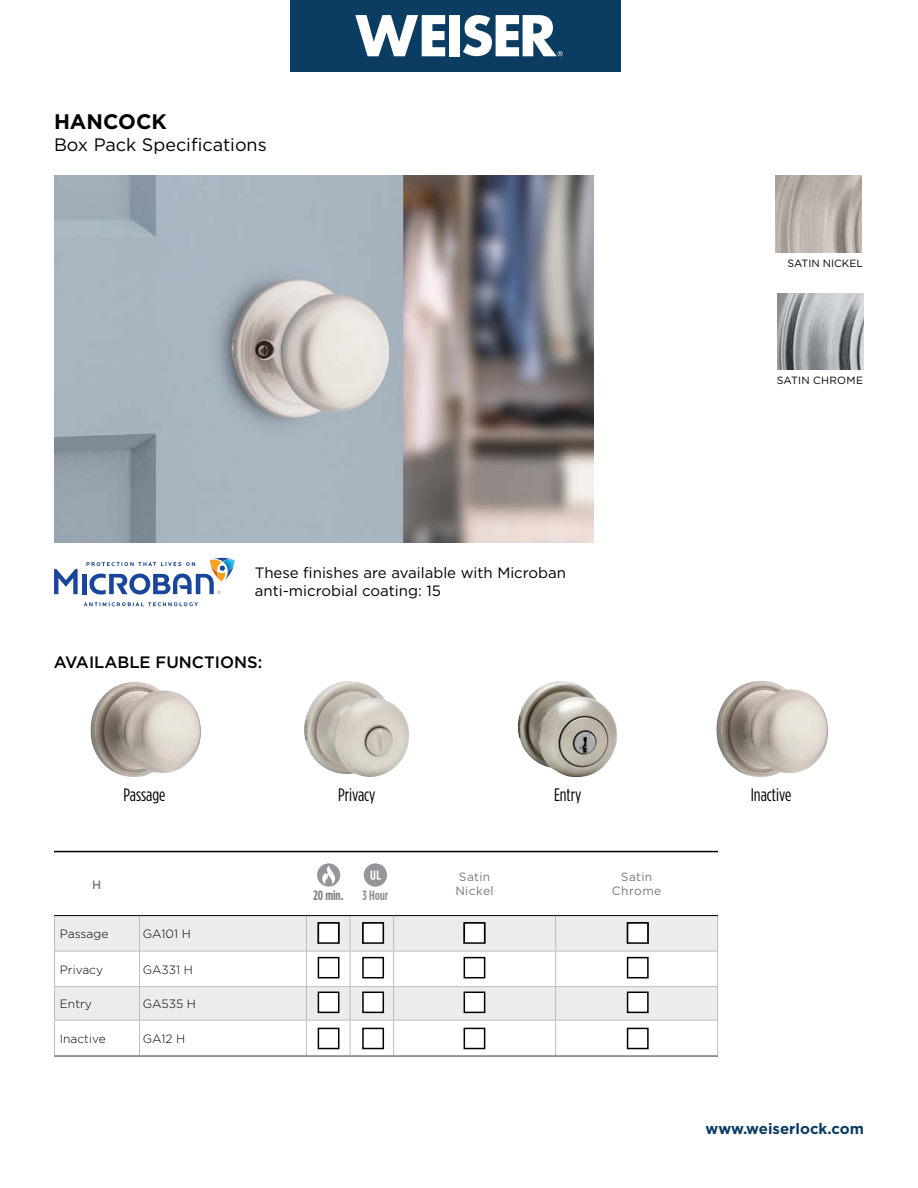
<style>
.page{position:relative;width:918px;height:1188px;background:#fff}
.page>*{position:absolute;margin:0;border:0;box-sizing:border-box;transform-origin:0 0}
.t1{font:700 21px "Gotham";color:#000}
.t2{font:18px "Gotham Condensed";color:#000}
.t3{font:18px "Gotham";color:#000}
.t4{font:500 16.5px "Gotham";color:#000}
.t5{font:15px/18px "Gotham";color:#000}
.t6{font:700 15px "Gotham";color:#0b3c61}
.t7{font:700 13.5px "Gotham Condensed";color:#808285}
.t8{font:700 13.5px "Gotham Condensed";color:#939598}
.t9{font:300 12px "Gotham";color:#000}
.t10{font:12px/14.4px "Gotham";letter-spacing:.035em;color:#77787b}
.t11{font:500 12px "Gotham";color:#77787b}
.t12{font:10.5px "Gotham";color:#000}
.t13{font:10.5px "Gotham";letter-spacing:.03em;color:#000}
</style>
<div class="page">
<svg style="left:55px;top:916px;width:662px;height:35px;background:#e9e9ea"></svg>
<div style="left:55px;top:987px;width:662px;height:33px;background:#ececed"></div>
<hr style="left:54px;top:916px;width:1px;height:35px;background:#bcbec0">
<hr style="left:350px;top:916px;width:1px;height:35px;background:#bcbec0">
<hr style="left:393px;top:916px;width:1px;height:35px;background:#bcbec0">
<hr style="left:555px;top:916px;width:1px;height:35px;background:#bcbec0">
<hr style="left:54px;top:951px;width:1px;height:35px;background:#bcbec0">
<hr style="left:350px;top:951px;width:1px;height:35px;background:#bcbec0">
<hr style="left:393px;top:951px;width:1px;height:35px;background:#bcbec0">
<hr style="left:555px;top:951px;width:1px;height:35px;background:#bcbec0">
<hr style="left:717px;top:951px;width:1px;height:35px;background:#bcbec0">
<hr style="left:139px;top:916px;width:1px;height:35px;background:#bcbec0">
<hr style="left:306px;top:916px;width:1px;height:35px;background:#bcbec0">
<hr style="left:139px;top:951px;width:1px;height:35px;background:#bcbec0">
<hr style="left:306px;top:951px;width:1px;height:35px;background:#bcbec0">
<hr style="left:717px;top:916px;width:1px;height:35px;background:#bcbec0">
<hr style="left:54px;top:1021px;width:1px;height:34px;background:#bcbec0">
<hr style="left:350px;top:1021px;width:1px;height:34px;background:#bcbec0">
<hr style="left:393px;top:1021px;width:1px;height:34px;background:#bcbec0">
<hr style="left:555px;top:1021px;width:1px;height:34px;background:#bcbec0">
<hr style="left:717px;top:1021px;width:1px;height:34px;background:#bcbec0">
<hr style="left:139px;top:1021px;width:1px;height:34px;background:#bcbec0">
<hr style="left:306px;top:1021px;width:1px;height:34px;background:#bcbec0">
<hr style="left:54px;top:915px;width:86px;height:1px;background:#000">
<hr style="left:140px;top:915px;width:166px;height:1px;background:#000">
<hr style="left:306px;top:915px;width:44px;height:1px;background:#000">
<hr style="left:350px;top:915px;width:44px;height:1px;background:#000">
<hr style="left:394px;top:915px;width:162px;height:1px;background:#000">
<hr style="left:556px;top:915px;width:162px;height:1px;background:#000">
<hr style="left:55px;top:951px;width:84px;height:1px;background:#bcbec0">
<hr style="left:307px;top:951px;width:43px;height:1px;background:#bcbec0">
<hr style="left:350px;top:951px;width:44px;height:1px;background:#bcbec0">
<hr style="left:394px;top:951px;width:162px;height:1px;background:#bcbec0">
<hr style="left:556px;top:951px;width:162px;height:1px;background:#bcbec0">
<hr style="left:140px;top:951px;width:166px;height:1px;background:#bcbec0">
<hr style="left:54px;top:1020px;width:86px;height:1px;background:#bcbec0">
<hr style="left:306px;top:1020px;width:44px;height:1px;background:#bcbec0">
<hr style="left:350px;top:1020px;width:44px;height:1px;background:#bcbec0">
<hr style="left:394px;top:1020px;width:162px;height:1px;background:#bcbec0">
<hr style="left:556px;top:1020px;width:162px;height:1px;background:#bcbec0">
<hr style="left:140px;top:1020px;width:166px;height:1px;background:#bcbec0">
<hr style="left:54px;top:986px;width:86px;height:1px;background:#bcbec0">
<hr style="left:306px;top:986px;width:44px;height:1px;background:#bcbec0">
<hr style="left:350px;top:986px;width:44px;height:1px;background:#bcbec0">
<hr style="left:394px;top:986px;width:162px;height:1px;background:#bcbec0">
<hr style="left:556px;top:986px;width:162px;height:1px;background:#bcbec0">
<hr style="left:140px;top:986px;width:166px;height:1px;background:#bcbec0">
<hr style="left:54px;top:1055px;width:86px;height:1px;background:#bcbec0">
<hr style="left:306px;top:1055px;width:44px;height:1px;background:#bcbec0">
<hr style="left:350px;top:1055px;width:44px;height:1px;background:#bcbec0">
<hr style="left:394px;top:1055px;width:162px;height:1px;background:#bcbec0">
<hr style="left:556px;top:1055px;width:162px;height:1px;background:#bcbec0">
<hr style="left:140px;top:1055px;width:166px;height:1px;background:#bcbec0">
<hr style="left:54px;top:987px;width:1px;height:33px;background:#bcbec0">
<hr style="left:139px;top:987px;width:1px;height:33px;background:#bcbec0">
<hr style="left:306px;top:987px;width:1px;height:33px;background:#bcbec0">
<hr style="left:350px;top:987px;width:1px;height:33px;background:#bcbec0">
<hr style="left:393px;top:987px;width:1px;height:33px;background:#bcbec0">
<hr style="left:555px;top:987px;width:1px;height:33px;background:#bcbec0">
<hr style="left:717px;top:987px;width:1px;height:33px;background:#bcbec0">
<div style="left:291px;top:0;width:330px;height:71px;background:#0b3c61"></div>
<svg style="left:355px;top:15px;width:90px;height:41px"></svg>
<div style="left:449px;top:15px;width:10px;height:41px;background:#fff"></div>
<svg style="left:463px;top:15px;width:100px;height:41px"></svg>
<img style="left:54px;top:176px;width:540px;height:367px">
<img style="left:90px;top:682px;width:111px;height:95px">
<img style="left:304px;top:681px;width:105px;height:96px">
<img style="left:518px;top:681px;width:100px;height:96px">
<img style="left:716px;top:681px;width:112px;height:96px">
<hr style="left:54px;top:851px;width:664px;height:1px;background:#000">
<div style="left:318px;top:957px;width:21px;height:21px;border:2px solid #000"></div>
<div style="left:318px;top:992px;width:21px;height:20px;background:#fff"></div>
<div style="left:318px;top:992px;width:21px;height:21px;border:2px solid #000"></div>
<div style="left:318px;top:1028px;width:21px;height:21px;border:2px solid #000"></div>
<div style="left:318px;top:923px;width:21px;height:20px;background:#fff"></div>
<div style="left:318px;top:922px;width:21px;height:22px;border:2px solid #000"></div>
<div style="left:627px;top:957px;width:22px;height:21px;border:2px solid #000"></div>
<div style="left:628px;top:992px;width:20px;height:20px;background:#fff"></div>
<div style="left:627px;top:992px;width:22px;height:21px;border:2px solid #000"></div>
<div style="left:627px;top:1028px;width:22px;height:21px;border:2px solid #000"></div>
<div style="left:628px;top:923px;width:20px;height:20px;background:#fff"></div>
<div style="left:627px;top:922px;width:22px;height:22px;border:2px solid #000"></div>
<div style="left:464px;top:957px;width:21px;height:21px;border:2px solid #000"></div>
<div style="left:464px;top:992px;width:21px;height:20px;background:#fff"></div>
<div style="left:464px;top:992px;width:21px;height:21px;border:2px solid #000"></div>
<div style="left:464px;top:1028px;width:21px;height:21px;border:2px solid #000"></div>
<div style="left:464px;top:923px;width:21px;height:20px;background:#fff"></div>
<div style="left:464px;top:922px;width:21px;height:22px;border:2px solid #000"></div>
<div style="left:317px;top:863px;width:23px;height:24px;background:#939598;border-radius:50%"></div>
<svg style="left:322px;top:866px;width:13px;height:18px"></svg>
<div style="left:362px;top:957px;width:22px;height:21px;border:2px solid #000"></div>
<div style="left:363px;top:992px;width:20px;height:20px;background:#fff"></div>
<div style="left:362px;top:992px;width:22px;height:21px;border:2px solid #000"></div>
<div style="left:362px;top:1028px;width:22px;height:21px;border:2px solid #000"></div>
<div style="left:363px;top:923px;width:20px;height:20px;background:#fff"></div>
<div style="left:362px;top:922px;width:22px;height:22px;border:2px solid #000"></div>
<hr style="left:82px;top:574px;width:4px;height:20px;background:#19459d">
<svg style="left:54px;top:569px;width:24px;height:25px"></svg>
<svg style="left:86px;top:558px;width:149px;height:37px"></svg>
<svg style="left:84px;top:602px;width:114px;height:4px"></svg>
<div style="left:364px;top:863px;width:23px;height:24px;background:#939598;border-radius:50%"></div>
<svg style="left:371px;top:871px;width:10px;height:9px"></svg>
<img style="left:778px;top:293px;width:86px;height:77px">
<img style="left:776px;top:175px;width:86px;height:77px">
<h1 class="t1" style="left:54px;top:108px;width:114px">HANCOCK</h1>
<p class="t3" style="left:54px;top:133px;width:214px">Box Pack Specifications</p>
<p class="t5" style="left:255px;top:564px;width:313px">These finishes are available with Microban anti-microbial coating: 15</p>
<p class="t4" style="left:54px;top:652px;width:210px">AVAILABLE FUNCTIONS:</p>
<p class="t12" style="left:788px;top:257px;width:77px">SATIN NICKEL</p>
<p class="t13" style="left:777px;top:374px;width:88px">SATIN CHROME</p>
<p class="t2" style="left:123px;top:785px;width:44px">Passage</p>
<p class="t2" style="left:338px;top:785px;width:39px">Privacy</p>
<p class="t2" style="left:554px;top:785px;width:29px">Entry</p>
<p class="t2" style="left:751px;top:785px;width:42px">Inactive</p>
<p class="t11" style="left:92px;top:876px;width:11px">H</p>
<p class="t10" style="left:455px;top:869px;width:40px">Satin<br>Nickel</p>
<p class="t10" style="left:612px;top:869px;width:51px;text-align:center">Satin<br>Chrome</p>
<p class="t9" style="left:60px;top:926px;width:50px">Passage</p>
<p class="t9" style="left:143px;top:926px;width:50px">GA101 H</p>
<p class="t9" style="left:60px;top:962px;width:45px">Privacy</p>
<p class="t9" style="left:143px;top:962px;width:52px">GA331 H</p>
<p class="t9" style="left:60px;top:996px;width:34px">Entry</p>
<p class="t9" style="left:143px;top:996px;width:55px">GA535 H</p>
<p class="t9" style="left:60px;top:1031px;width:47px">Inactive</p>
<p class="t9" style="left:143px;top:1031px;width:44px">GA12 H</p>
<p class="t7" style="left:314px;top:888px;width:32px">20 min.</p>
<p class="t8" style="left:362px;top:888px;width:27px">3 Hour</p>
<p class="t6" style="left:706px;top:1119px;width:160px">www.weiserlock.com</p>
</div>
